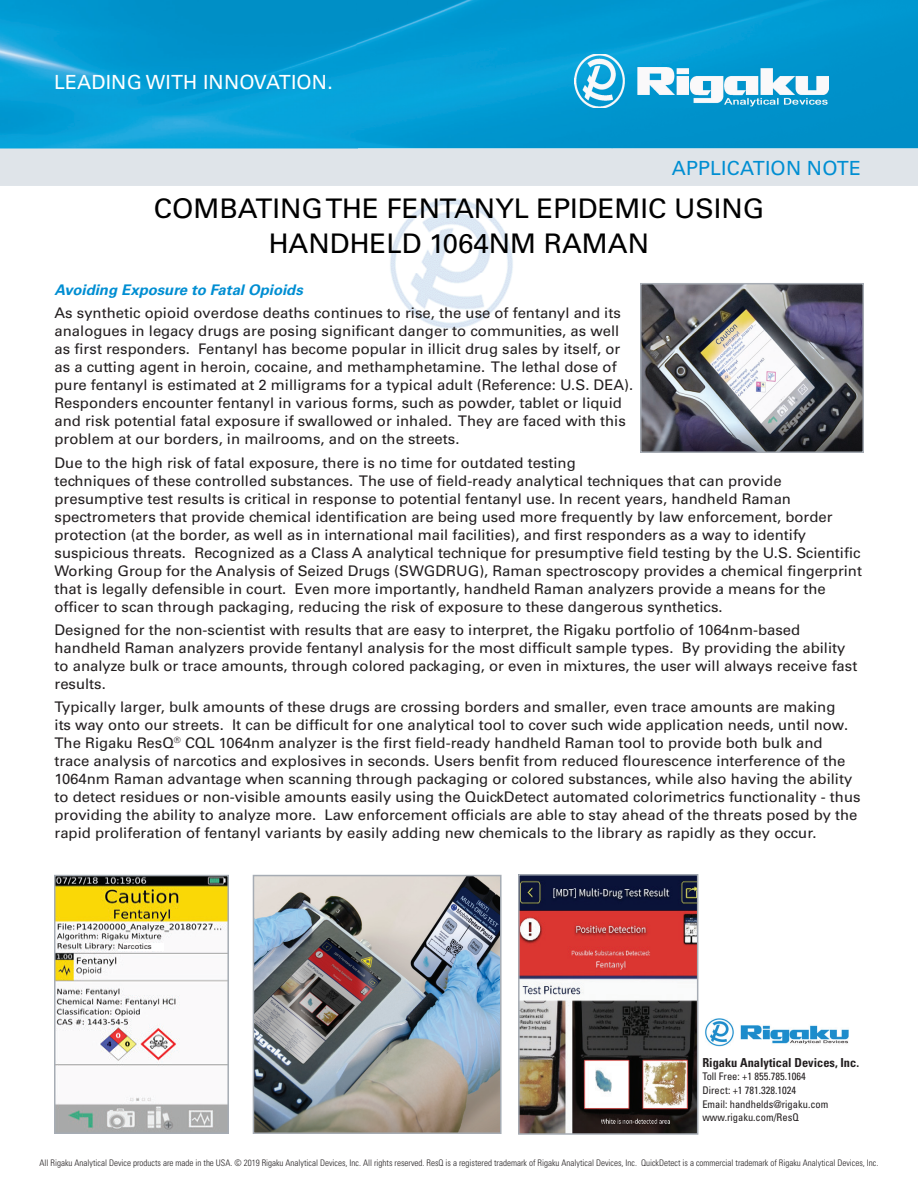
<style>
.page{position:relative;width:918px;height:1188px;background:#fff}
.page>*{position:absolute;margin:0;border:0;box-sizing:border-box;transform-origin:0 0}
.t1{font:27px/35.4px "Univers";color:#000;text-align:center}
.t2{font:19.5px "Univers";letter-spacing:.01em;color:#fff}
.t3{font:19.5px "Univers";letter-spacing:.01em;color:#008ed2}
.t4{font:14.7px/18px "Univers";color:#231f20}
.t5{font:italic 700 14.7px "Univers";color:#008ed2}
.t6{font:700 condensed 12.3px "Univers";color:#231f20}
.t7{font:condensed 10.5px/13.5px "Univers";color:#231f20}
.t8{font:300 condensed 9px "Univers";color:#231f20}
.t9{font:7.5px "Univers";color:#231f20}
</style>
<div class="page">
<img style="left:0;top:0;width:612px;height:148px">
<div style="left:612px;top:99px;width:306px;height:49px;background:#0090c9"></div>
<div style="left:816px;top:0;width:102px;height:99px;background:#0093cc"></div>
<img style="left:612px;top:0;width:204px;height:54px">
<img style="left:575px;top:54px;width:253px;height:54px">
<img style="left:390px;top:199px;width:123px;height:130px">
<div style="left:0;top:148px;width:918px;height:38px;background:#dfe4e9"></div>
<img style="left:705px;top:1018px;width:144px;height:28px">
<img style="left:643px;top:286px;width:218px;height:164px">
<div style="left:640px;top:283px;width:224px;height:170px;border:2px solid #a6acb4"></div>
<img style="left:57px;top:878px;width:169px;height:253px">
<div style="left:54px;top:875px;width:175px;height:259px;border:2px solid #a6acb4"></div>
<img style="left:256px;top:878px;width:243px;height:253px">
<div style="left:253px;top:875px;width:249px;height:259px;border:2px solid #a6acb4"></div>
<img style="left:521px;top:877px;width:174px;height:255px">
<div style="left:518px;top:874px;width:180px;height:261px;border:2px solid #a6acb4"></div>
<div style="left:118px;top:943px;width:46px;height:8px;background:#fff"></div>
<h2 class="t2" style="left:54px;top:70px;width:280px">LEADING WITH INNOVATION.</h2>
<h2 class="t3" style="left:672px;top:156px;width:191px">APPLICATION NOTE</h2>
<h1 class="t1" style="left:154px;top:190px;width:612px">COMBATING THE FENTANYL EPIDEMIC USING<br>HANDHELD 1064NM RAMAN</h1>
<p class="t5" style="left:55px;top:281px;width:250px">Avoiding Exposure to Fatal Opioids</p>
<p class="t4" style="left:55px;top:304px;width:580px">As synthetic opioid overdose deaths continues to rise, the use of fentanyl and its analogues in legacy drugs are posing significant danger to communities, as well as first responders. Fentanyl has become popular in illicit drug sales by itself, or as a cutting agent in heroin, cocaine, and methamphetamine. The lethal dose of pure fentanyl is estimated at 2 milligrams for a typical adult (Reference: U.S. DEA).<br>Responders encounter fentanyl in various forms, such as powder, tablet or liquid and risk potential fatal exposure if swallowed or inhaled. They are faced with this problem at our borders, in mailrooms, and on the streets.</p>
<p class="t4" style="left:55px;top:453px;width:809px">Due to the high risk of fatal exposure, there is no time for outdated testing<br>techniques of these controlled substances. The use of field-ready analytical techniques that can provide presumptive test results is critical in response to potential fentanyl use. In recent years, handheld Raman spectrometers that provide chemical identification are being used more frequently by law enforcement, border protection (at the border, as well as in international mail facilities), and first responders as a way to identify suspicious threats. Recognized as a Class A analytical technique for presumptive field testing by the U.S. Scientific Working Group for the Analysis of Seized Drugs (SWGDRUG), Raman spectroscopy provides a chemical fingerprint that is legally defensible in court. Even more importantly, handheld Raman analyzers provide a means for the officer to scan through packaging, reducing the risk of exposure to these dangerous synthetics.</p>
<p class="t4" style="left:55px;top:621px;width:804px">Designed for the non-scientist with results that are easy to interpret, the Rigaku portfolio of 1064nm-based handheld Raman analyzers provide fentanyl analysis for the most difficult sample types. By providing the ability to analyze bulk or trace amounts, through colored packaging, or even in mixtures, the user will always receive fast results.</p>
<p class="t4" style="left:55px;top:698px;width:807px">Typically larger, bulk amounts of these drugs are crossing borders and smaller, even trace amounts are making<br>its way onto our streets. It can be difficult for one analytical tool to cover such wide application needs, until now.<br>The Rigaku ResQ<sup>®</sup> CQL 1064nm analyzer is the first field-ready handheld Raman tool to provide both bulk and trace analysis of narcotics and explosives in seconds. Users benfit from reduced flourescence interference of the 1064nm Raman advantage when scanning through packaging or colored substances, while also having the ability to detect residues or non-visible amounts easily using the QuickDetect automated colorimetrics functionality - thus providing the ability to analyze more. Law enforcement officials are able to stay ahead of the threats posed by the rapid proliferation of fentanyl variants by easily adding new chemicals to the library as rapidly as they occur.</p>
<p class="t9" style="left:118px;top:942px;width:35px">Narcotics</p>
<p class="t6" style="left:702px;top:1055px;width:158px">Rigaku Analytical Devices, Inc.</p>
<p class="t7" style="left:702px;top:1070px;width:128px">Toll Free: +1 855.785.1064<br>Direct: +1 781.328.1024<br>Email: handhelds@rigaku.com www.rigaku.com/ResQ</p>
<p class="t8" style="left:40px;top:1158px;width:840px">All Rigaku Analytical Device products are made in the USA. © 2019 Rigaku Analytical Devices, Inc. All rights reserved. ResQ is a registered trademark of Rigaku Analytical Devices, Inc. QuickDetect is a commercial trademark of Rigaku Analytical Devices, Inc.</p>
</div>
